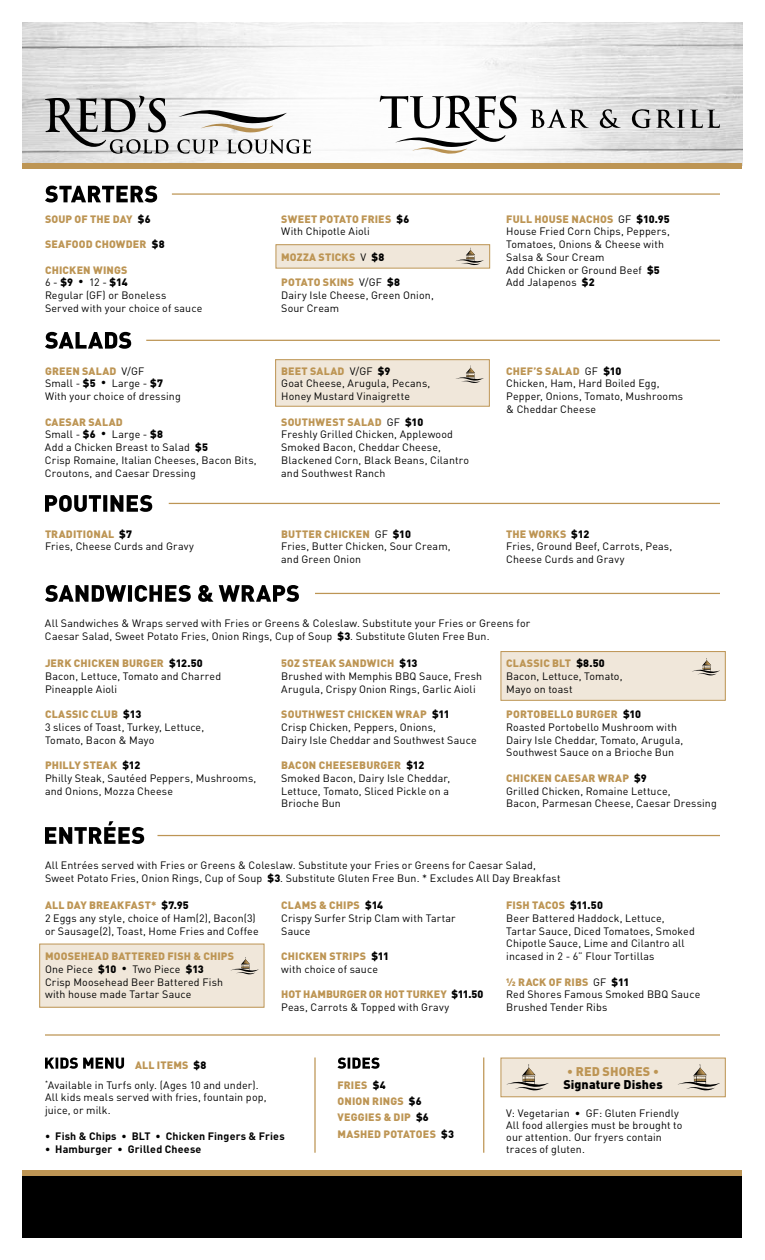
<style>
.page{position:relative;width:765px;height:1260px;background:#fff}
.page>*{position:absolute;margin:0;border:0;box-sizing:border-box;transform-origin:0 0}
.t1{font:900 12.5px "DIN";letter-spacing:.01em;color:#000}
.t2{font:900 12.5px "DIN";letter-spacing:.01em;color:#bd9554}
.t3{font:10.62px/12.8px "DIN";letter-spacing:.015em;color:#000}
.t4{font:900 10.62px/16.2px "DIN";letter-spacing:.015em;color:#bd9554}
.t5{font:700 10.62px "DIN";letter-spacing:.015em;color:#000}
.s1{color:#000}
.s2{font-weight:900;color:#bd9554}
.s3{font-weight:900}
.s4{font-weight:400;color:#000}
</style>
<div class="page">
<svg style="left:127px;top:22px;width:511px;height:323px"></svg>
<div style="left:22px;top:163px;width:720px;height:6px;background:#bd9554"></div>
<div style="left:22px;top:1173px;width:720px;height:65px;background:#000"></div>
<div style="left:22px;top:1170px;width:720px;height:6px;background:#bd9554"></div>
<div style="left:276px;top:244px;width:214px;height:24px;background:#f0e7da"></div>
<div style="left:276px;top:244px;width:214px;height:24px;border:1px solid #bd9554"></div>
<div style="left:276px;top:360px;width:213px;height:46px;background:#f0e7da"></div>
<div style="left:275px;top:359px;width:215px;height:48px;border:1px solid #bd9554"></div>
<div style="left:501px;top:652px;width:224px;height:48px;background:#f0e7da"></div>
<div style="left:501px;top:651px;width:225px;height:50px;border:1px solid #bd9554"></div>
<div style="left:40px;top:944px;width:224px;height:63px;background:#f0e7da"></div>
<div style="left:39px;top:944px;width:225px;height:64px;border:1px solid #bd9554"></div>
<div style="left:501px;top:1058px;width:224px;height:39px;background:#f0e7da"></div>
<div style="left:501px;top:1058px;width:225px;height:39px;border:1px solid #bd9554"></div>
<svg style="left:45px;top:96px;width:124px;height:58px"></svg>
<svg style="left:177px;top:139px;width:41px;height:15px"></svg>
<svg style="left:227px;top:139px;width:84px;height:15px"></svg>
<svg style="left:178px;top:107px;width:109px;height:26px"></svg>
<svg style="left:531px;top:109px;width:58px;height:19px"></svg>
<svg style="left:600px;top:109px;width:21px;height:19px"></svg>
<svg style="left:632px;top:109px;width:88px;height:19px"></svg>
<svg style="left:380px;top:95px;width:137px;height:59px"></svg>
<svg style="left:45px;top:186px;width:112px;height:17px"></svg>
<hr style="left:172px;top:193px;width:548px;height:2px;background:#bd9554">
<svg style="left:45px;top:332px;width:86px;height:17px"></svg>
<hr style="left:146px;top:340px;width:574px;height:1px;background:#bd9554">
<svg style="left:456px;top:248px;width:28px;height:17px"></svg>
<svg style="left:456px;top:366px;width:28px;height:17px"></svg>
<svg style="left:45px;top:495px;width:107px;height:17px"></svg>
<hr style="left:169px;top:503px;width:551px;height:1px;background:#bd9554">
<svg style="left:45px;top:585px;width:254px;height:17px"></svg>
<hr style="left:315px;top:593px;width:405px;height:1px;background:#bd9554">
<svg style="left:692px;top:658px;width:28px;height:17px"></svg>
<svg style="left:45px;top:821px;width:99px;height:23px"></svg>
<hr style="left:158px;top:835px;width:562px;height:1px;background:#bd9554">
<svg style="left:231px;top:957px;width:28px;height:17px"></svg>
<hr style="left:314px;top:1058px;width:2px;height:95px;background:#bd9554">
<svg style="left:337px;top:1058px;width:43px;height:11px"></svg>
<hr style="left:483px;top:1058px;width:1px;height:95px;background:#bd9554">
<svg style="left:45px;top:1058px;width:79px;height:11px"></svg>
<svg style="left:506px;top:1064px;width:43px;height:26px"></svg>
<svg style="left:678px;top:1064px;width:42px;height:26px"></svg>
<hr style="left:45px;top:1034px;width:675px;height:2px;background:#bd9554">
<p class="t4" style="left:45px;top:210px;width:107px">SOUP OF THE DAY <span class="s1">$6</span></p>
<p class="t4" style="left:45px;top:236px;width:121px">SEAFOOD CHOWDER <span class="s1">$8</span></p>
<p class="t3" style="left:45px;top:263px;width:159px"><span class="s2">CHICKEN WINGS<br></span>6 - <span class="s3">$9</span> • 12 - <span class="s3">$14<br></span>Regular (GF) or Boneless<br>Served with your choice of sauce</p>
<p class="t3" style="left:45px;top:364px;width:137px"><span class="s2">GREEN SALAD</span> V/GF<br>Small - <span class="s3">$5</span> • Large - <span class="s3">$7<br></span>With your choice of dressing</p>
<p class="t3" style="left:45px;top:415px;width:213px"><span class="s2">CAESAR SALAD<br></span>Small - <span class="s3">$6</span> • Large - <span class="s3">$8<br></span>Add a Chicken Breast to Salad <span class="s3">$5<br></span>Crisp Romaine, Italian Cheeses, Bacon Bits,<br>Croutons, and Caesar Dressing</p>
<p class="t3" style="left:281px;top:212px;width:130px"><span class="s2">SWEET POTATO FRIES</span> <span class="s3">$6<br></span>With Chipotle Aioli</p>
<p class="t4" style="left:281px;top:248px;width:105px">MOZZA STICKS <span class="s4">V</span> <span class="s1">$8</span></p>
<p class="t3" style="left:281px;top:276px;width:154px"><span class="s2">POTATO SKINS</span> V/GF <span class="s3">$8<br></span>Dairy Isle Cheese, Green Onion,<br>Sour Cream</p>
<p class="t3" style="left:281px;top:364px;width:151px"><span class="s2">BEET SALAD</span> V/GF <span class="s3">$9<br></span>Goat Cheese, Arugula, Pecans,<br>Honey Mustard Vinaigrette</p>
<p class="t3" style="left:281px;top:415px;width:189px"><span class="s2">SOUTHWEST SALAD</span> GF <span class="s3">$10<br></span>Freshly Grilled Chicken, Applewood<br>Smoked Bacon, Cheddar Cheese,<br>Blackened Corn, Black Beans, Cilantro and Southwest Ranch</p>
<p class="t3" style="left:506px;top:212px;width:165px"><span class="s2">FULL HOUSE NACHOS</span> GF <span class="s3">$10.95<br></span>House Fried Corn Chips, Peppers,<br>Tomatoes, Onions &amp; Cheese with<br>Salsa &amp; Sour Cream<br>Add Chicken or Ground Beef <span class="s3">$5<br></span>Add Jalapenos <span class="s3">$2</span></p>
<p class="t3" style="left:506px;top:364px;width:178px"><span class="s2">CHEF’S SALAD</span> GF <span class="s3">$10<br></span>Chicken, Ham, Hard Boiled Egg,<br>Pepper, Onions, Tomato, Mushrooms &amp; Cheddar Cheese</p>
<p class="t3" style="left:45px;top:527px;width:150px"><span class="s2">TRADITIONAL</span> <span class="s3">$7<br></span>Fries, Cheese Curds and Gravy</p>
<p class="t3" style="left:281px;top:527px;width:171px"><span class="s2">BUTTER CHICKEN</span> GF <span class="s3">$10<br></span>Fries, Butter Chicken, Sour Cream, and Green Onion</p>
<p class="t3" style="left:506px;top:527px;width:168px"><span class="s2">THE WORKS</span> <span class="s3">$12<br></span>Fries, Ground Beef, Carrots, Peas,<br>Cheese Curds and Gravy</p>
<p class="t3" style="left:45px;top:617px;width:487px">All Sandwiches &amp; Wraps served with Fries or Greens &amp; Coleslaw. Substitute your Fries or Greens for<br>Caesar Salad, Sweet Potato Fries, Onion Rings, Cup of Soup <span class="s3">$3</span>. Substitute Gluten Free Bun.</p>
<p class="t3" style="left:45px;top:657px;width:178px"><span class="s2">JERK CHICKEN BURGER</span> <span class="s3">$12.50<br></span>Bacon, Lettuce, Tomato and Charred<br>Pineapple Aioli</p>
<p class="t3" style="left:45px;top:708px;width:161px"><span class="s2">CLASSIC CLUB</span> <span class="s3">$13<br></span>3 slices of Toast, Turkey, Lettuce,<br>Tomato, Bacon &amp; Mayo</p>
<p class="t3" style="left:45px;top:759px;width:213px"><span class="s2">PHILLY STEAK</span> <span class="s3">$12<br></span>Philly Steak, Sautéed Peppers, Mushrooms, and Onions, Mozza Cheese</p>
<p class="t3" style="left:281px;top:657px;width:202px"><span class="s2">5OZ STEAK SANDWICH</span> <span class="s3">$13<br></span>Brushed with Memphis BBQ Sauce, Fresh<br>Arugula, Crispy Onion Rings, Garlic Aioli</p>
<p class="t3" style="left:281px;top:708px;width:197px"><span class="s2">SOUTHWEST CHICKEN WRAP</span> <span class="s3">$11<br></span>Crisp Chicken, Peppers, Onions,<br>Dairy Isle Cheddar and Southwest Sauce</p>
<p class="t3" style="left:281px;top:759px;width:170px"><span class="s2">BACON CHEESEBURGER</span> <span class="s3">$12<br></span>Smoked Bacon, Dairy Isle Cheddar,<br>Lettuce, Tomato, Sliced Pickle on a<br>Brioche Bun</p>
<p class="t3" style="left:506px;top:657px;width:118px"><span class="s2">CLASSIC BLT</span> <span class="s3">$8.50<br></span>Bacon, Lettuce, Tomato,<br>Mayo on toast</p>
<p class="t3" style="left:506px;top:708px;width:179px"><span class="s2">PORTOBELLO BURGER</span> <span class="s3">$10<br></span>Roasted Portobello Mushroom with<br>Dairy Isle Cheddar, Tomato, Arugula,<br>Southwest Sauce on a Brioche Bun</p>
<p class="t3" style="left:506px;top:771px;width:212px"><span class="s2">CHICKEN CAESAR WRAP</span> <span class="s3">$9<br></span>Grilled Chicken, Romaine Lettuce,<br>Bacon, Parmesan Cheese, Caesar Dressing</p>
<p class="t3" style="left:45px;top:859px;width:517px">All Entrées served with Fries or Greens &amp; Coleslaw. Substitute your Fries or Greens for Caesar Salad,<br>Sweet Potato Fries, Onion Rings, Cup of Soup <span class="s3">$3</span>. Substitute Gluten Free Bun. * Excludes All Day Breakfast</p>
<p class="t3" style="left:45px;top:899px;width:215px"><span class="s2">ALL DAY BREAKFAST*</span> <span class="s3">$7.95<br></span>2 Eggs any style, choice of Ham(2), Bacon(3) or Sausage(2), Toast, Home Fries and Coffee</p>
<p class="t3" style="left:45px;top:950px;width:191px"><span class="s2">MOOSEHEAD BATTERED FISH &amp; CHIPS<br></span>One Piece <span class="s3">$10</span> • Two Piece <span class="s3">$13<br></span>Crisp Moosehead Beer Battered Fish with house made Tartar Sauce</p>
<p class="t3" style="left:281px;top:899px;width:176px"><span class="s2">CLAMS &amp; CHIPS</span> <span class="s3">$14<br></span>Crispy Surfer Strip Clam with Tartar<br>Sauce</p>
<p class="t3" style="left:281px;top:950px;width:109px"><span class="s2">CHICKEN STRIPS</span> <span class="s3">$11 </span>with choice of sauce</p>
<p class="t3" style="left:281px;top:988px;width:203px"><span class="s2">HOT HAMBURGER OR HOT TURKEY</span> <span class="s3">$11.50<br></span>Peas, Carrots &amp; Topped with Gravy</p>
<p class="t3" style="left:506px;top:899px;width:190px"><span class="s2">FISH TACOS</span> <span class="s3">$11.50<br></span>Beer Battered Haddock, Lettuce,<br>Tartar Sauce, Diced Tomatoes, Smoked<br>Chipotle Sauce, Lime and Cilantro all incased in 2 - 6” Flour Tortillas</p>
<p class="t3" style="left:506px;top:975px;width:196px"><span class="s2">½ RACK OF RIBS</span> GF <span class="s3">$11<br></span>Red Shores Famous Smoked BBQ Sauce<br>Brushed Tender Ribs</p>
<p class="t3" style="left:45px;top:1055px;width:215px;line-height:19.9px;text-indent:90px"><span class="s2">ALL ITEMS</span> <span class="s3">$8<br></span><sup>*</sup>Available in Turfs only. (Ages 10 and under).</p>
<p class="t3" style="left:45px;top:1091px;width:223px">All kids meals served with fries, fountain pop, juice, or milk.</p>
<p class="t5" style="left:45px;top:1129px;width:241px">• Fish &amp; Chips • BLT • Chicken Fingers &amp; Fries</p>
<p class="t5" style="left:45px;top:1142px;width:158px">• Hamburger • Grilled Cheese</p>
<p class="t4" style="left:338px;top:1076px;width:118px">FRIES <span class="s1">$4<br></span>ONION RINGS <span class="s1">$6<br></span>VEGGIES &amp; DIP <span class="s1">$6<br></span>MASHED POTATOES <span class="s1">$3</span></p>
<p class="t2" style="left:567px;top:1064px;width:93px">• RED SHORES •</p>
<p class="t1" style="left:563px;top:1076px;width:101px">Signature Dishes</p>
<p class="t3" style="left:506px;top:1108px;width:178px;line-height:11.8px">V: Vegetarian • GF: Gluten Friendly<br>All food allergies must be brought to our attention. Our fryers contain traces of gluten.</p>
</div>
